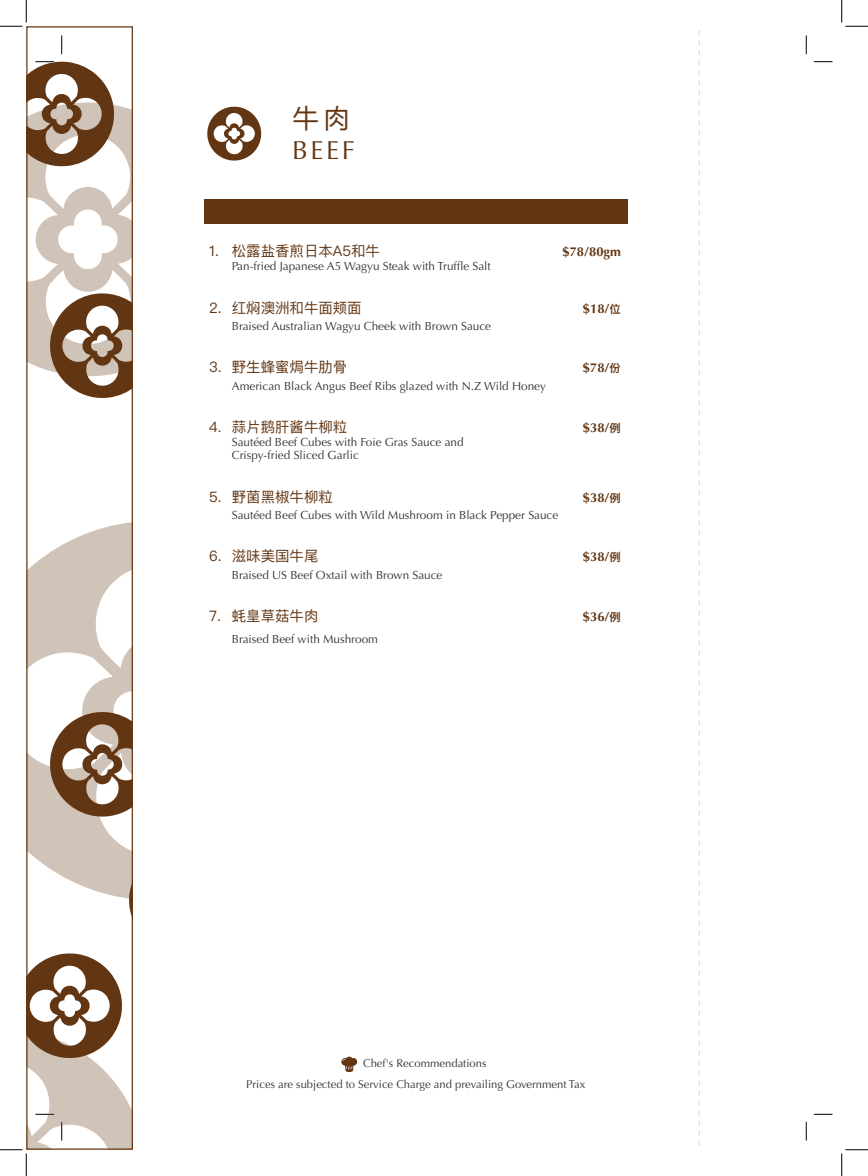
<style>
.page{position:relative;width:868px;height:1176px;background:#fff}
.page>*{position:absolute;margin:0;border:0;box-sizing:border-box;transform-origin:0 0}
.t1{font:27.12px "Ping Fang SC";color:#633613}
.t2{font:26px "Optima";color:#633613}
.t3{font:14.38px "Ping Fang SC";color:#633613}
.t4{font:700 12.88px "Optima";color:#633613}
.t5{font:11.75px/13.8px "Optima";color:#333}
.t6{font:11.25px "Optima";color:#333}
.s1{font-family:"Ping Fang SC";font-weight:600;font-size:11.25px}
</style>
<div class="page">
<svg style="left:698px;top:30px;width:1px;height:1116px"></svg>
<svg style="left:341px;top:1056px;width:16px;height:16px"></svg>
<div style="left:204px;top:199px;width:424px;height:24px;background:#633613"></div>
<svg style="left:207px;top:107px;width:54px;height:54px"></svg>
<svg style="left:26px;top:61px;width:107px;height:337px"></svg>
<svg style="left:813px;top:61px;width:19px;height:1px"></svg>
<svg style="left:813px;top:1113px;width:19px;height:2px"></svg>
<svg style="left:61px;top:35px;width:1px;height:19px"></svg>
<svg style="left:805px;top:35px;width:2px;height:19px"></svg>
<svg style="left:805px;top:1122px;width:2px;height:18px"></svg>
<svg style="left:0;top:0;width:27px;height:27px"></svg>
<svg style="left:0;top:521px;width:133px;height:655px"></svg>
<svg style="left:841px;top:0;width:26px;height:27px"></svg>
<svg style="left:841px;top:1149px;width:26px;height:27px"></svg>
<p class="t1" style="left:292px;top:102px;width:60px">牛肉</p>
<p class="t2" style="left:292px;top:135px;width:64px">BEEF</p>
<p class="t3" style="left:209px;top:242px;width:172px">1. 松露盐香煎日本A5和牛</p>
<p class="t4" style="left:562px;top:245px;width:60px">$78/80gm</p>
<p class="t5" style="left:232px;top:259px;width:260px">Pan-fried Japanese A5 Wagyu Steak with Truffle Salt</p>
<p class="t3" style="left:209px;top:299px;width:154px">2. 红焖澳洲和牛面颊面</p>
<p class="t4" style="left:583px;top:301px;width:39px">$18/<span class="s1">位</span></p>
<p class="t5" style="left:232px;top:319px;width:261px">Braised Australian Wagyu Cheek with Brown Sauce</p>
<p class="t3" style="left:209px;top:358px;width:139px">3. 野生蜂蜜焗牛肋骨</p>
<p class="t4" style="left:583px;top:360px;width:39px">$78/<span class="s1">份</span></p>
<p class="t5" style="left:232px;top:379px;width:316px">American Black Angus Beef Ribs glazed with N.Z Wild Honey</p>
<p class="t3" style="left:209px;top:418px;width:139px">4. 蒜片鹅肝酱牛柳粒</p>
<p class="t4" style="left:583px;top:420px;width:39px">$38/<span class="s1">例</span></p>
<p class="t5" style="left:232px;top:435px;width:233px">Sautéed Beef Cubes with Foie Gras Sauce and<br>Crispy-fried Sliced Garlic</p>
<p class="t3" style="left:209px;top:488px;width:125px">5. 野菌黑椒牛柳粒</p>
<p class="t4" style="left:583px;top:490px;width:39px">$38/<span class="s1">例</span></p>
<p class="t5" style="left:232px;top:508px;width:328px">Sautéed Beef Cubes with Wild Mushroom in Black Pepper Sauce</p>
<p class="t3" style="left:209px;top:547px;width:111px">6. 滋味美国牛尾</p>
<p class="t4" style="left:583px;top:549px;width:39px">$38/<span class="s1">例</span></p>
<p class="t5" style="left:232px;top:568px;width:212px">Braised US Beef Oxtail with Brown Sauce</p>
<p class="t3" style="left:209px;top:607px;width:111px">7. 蚝皇草菇牛肉</p>
<p class="t4" style="left:583px;top:609px;width:39px">$36/<span class="s1">例</span></p>
<p class="t5" style="left:232px;top:633px;width:148px">Braised Beef with Mushroom</p>
<p class="t6" style="left:363px;top:1057px;width:125px">Chef's Recommendations</p>
<p class="t6" style="left:246px;top:1077px;width:340px">Prices are subjected to Service Charge and prevailing Government Tax</p>
</div>
